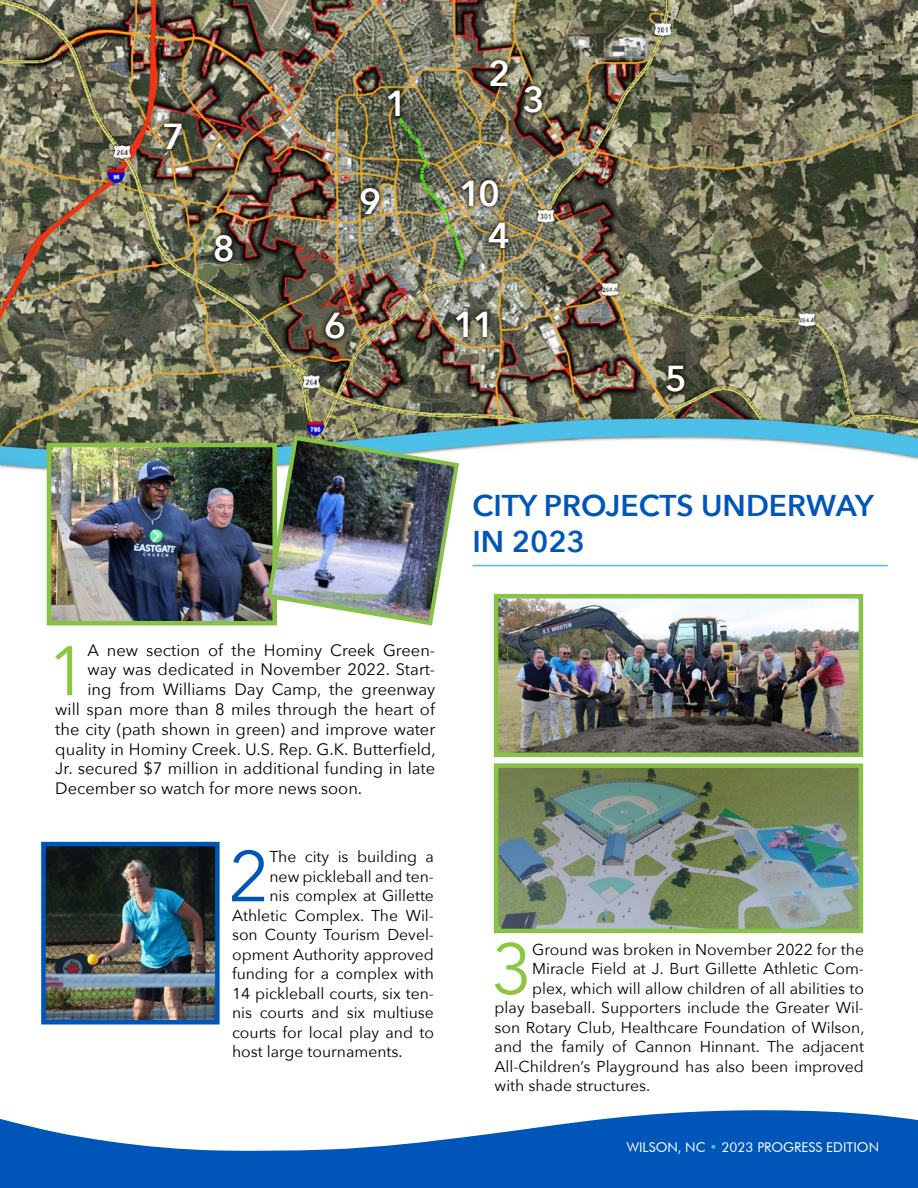
<style>
.page{position:relative;width:918px;height:1188px;background:#fff}
.page>*{position:absolute;margin:0;border:0;box-sizing:border-box;transform-origin:0 0}
.t1{font:70.8px "Avenir Next";color:#8bc741}
.t2{font:70.8px "Avenir Next";color:#0056b8}
.t3{font:69.15px "Avenir Next";color:#8bc741}
.t4{font:600 36px "Avenir Next";color:#fff}
.t5{font:600 30px/36px "Avenir Next";color:#0056b8}
.t6{font:16.5px "Avenir Next";color:#000}
.t7{font:15.75px "Avenir Next";color:#000}
.t8{font:13.5px "Futura BT";color:#fff}
.s1{color:#4cc0e7}
</style>
<div class="page">
<svg style="left:0;top:1110px;width:918px;height:78px;fill:#0055b8"></svg>
<img style="left:0;top:0;width:918px;height:486px">
<div style="left:383px;top:85px;width:23px;height:37px;background:#000;opacity:.75"></div>
<div style="left:485px;top:54px;width:29px;height:37px;background:#000;opacity:.75"></div>
<div style="left:518px;top:81px;width:29px;height:37px;background:#000;opacity:.75"></div>
<div style="left:483px;top:217px;width:31px;height:36px;background:#000;opacity:.75"></div>
<div style="left:456px;top:174px;width:48px;height:38px;background:#000;opacity:.75"></div>
<div style="left:355px;top:183px;width:30px;height:37px;background:#000;opacity:.75"></div>
<div style="left:158px;top:118px;width:29px;height:37px;background:#000;opacity:.75"></div>
<div style="left:209px;top:229px;width:29px;height:38px;background:#000;opacity:.75"></div>
<div style="left:320px;top:308px;width:30px;height:37px;background:#000;opacity:.75"></div>
<div style="left:451px;top:307px;width:42px;height:36px;background:#000;opacity:.75"></div>
<div style="left:661px;top:361px;width:29px;height:37px;background:#000;opacity:.75"></div>
<hr style="left:472px;top:565px;width:416px;height:1px;background:#4cc0e9">
<img style="left:52px;top:448px;width:213px;height:172px">
<div style="left:47px;top:443px;width:230px;height:182px;border:4px solid #87c148"></div>
<img style="left:499px;top:599px;width:359px;height:153px">
<div style="left:494px;top:594px;width:369px;height:163px;border:4px solid #87c148"></div>
<img style="left:499px;top:768px;width:359px;height:160px">
<div style="left:494px;top:763px;width:369px;height:170px;border:4px solid #87c148"></div>
<img style="left:46px;top:847px;width:169px;height:173px">
<div style="left:41px;top:842px;width:179px;height:183px;border:4px solid #0056b8"></div>
<img style="left:265px;top:433px;width:196px;height:193px">
<h3 class="t4" style="left:162px;top:106px;width:23px">7</h3>
<h3 class="t4" style="left:213px;top:217px;width:23px">8</h3>
<h3 class="t4" style="left:386px;top:73px;width:23px">1</h3>
<h3 class="t4" style="left:488px;top:42px;width:23px">2</h3>
<h3 class="t4" style="left:523px;top:69px;width:23px">3</h3>
<h3 class="t4" style="left:359px;top:171px;width:23px">9</h3>
<h3 class="t4" style="left:459px;top:162px;width:43px">10</h3>
<h3 class="t4" style="left:488px;top:204px;width:23px">4</h3>
<h3 class="t4" style="left:324px;top:295px;width:23px">6</h3>
<h3 class="t4" style="left:454px;top:294px;width:43px">11</h3>
<h3 class="t4" style="left:665px;top:348px;width:23px">5</h3>
<h3 class="t5" style="left:472px;top:487px;width:403px">CITY PROJECTS UNDERWAY<br>IN 2023</h3>
<h2 class="t3" style="left:47px;top:613px;width:42px">1</h2>
<p class="t6" style="left:88px;top:636px;width:349px">A new section of the Hominy Creek Green-</p>
<p class="t6" style="left:88px;top:656px;width:349px">way was dedicated in November 2022. Start-</p>
<p class="t6" style="left:88px;top:675px;width:349px">ing from Williams Day Camp, the greenway</p>
<p class="t6" style="left:55px;top:695px;width:381px">will span more than 8 miles through the heart of</p>
<p class="t6" style="left:55px;top:715px;width:381px">the city (path shown in green) and improve water</p>
<p class="t6" style="left:55px;top:735px;width:382px">quality in Hominy Creek. U.S. Rep. G.K. Butterfield,</p>
<p class="t6" style="left:55px;top:755px;width:382px">Jr. secured $7 million in additional funding in late</p>
<p class="t6" style="left:55px;top:774px;width:308px">December so watch for more news soon.</p>
<h1 class="t2" style="left:228px;top:817px;width:43px">2</h1>
<p class="t7" style="left:270px;top:844px;width:166px">The city is building a</p>
<p class="t7" style="left:270px;top:863px;width:166px">new pickleball and ten-</p>
<p class="t7" style="left:270px;top:883px;width:166px">nis complex at Gillette</p>
<p class="t7" style="left:232px;top:902px;width:203px">Athletic Complex. The Wil-</p>
<p class="t7" style="left:232px;top:922px;width:203px">son County Tourism Devel-</p>
<p class="t7" style="left:232px;top:941px;width:203px">opment Authority approved</p>
<p class="t7" style="left:232px;top:961px;width:203px">funding for a complex with</p>
<p class="t7" style="left:232px;top:980px;width:203px">14 pickleball courts, six ten-</p>
<p class="t7" style="left:232px;top:1000px;width:203px">nis courts and six multiuse</p>
<p class="t7" style="left:232px;top:1019px;width:203px">courts for local play and to</p>
<p class="t7" style="left:232px;top:1039px;width:172px">host large tournaments.</p>
<h1 class="t1" style="left:491px;top:909px;width:43px">3</h1>
<p class="t7" style="left:532px;top:936px;width:333px">Ground was broken in November 2022 for the</p>
<p class="t7" style="left:532px;top:955px;width:333px">Miracle Field at J. Burt Gillette Athletic Com-</p>
<p class="t7" style="left:532px;top:975px;width:333px">plex, which will allow children of all abilities to</p>
<p class="t7" style="left:495px;top:994px;width:371px">play baseball. Supporters include the Greater Wil-</p>
<p class="t7" style="left:495px;top:1014px;width:371px">son Rotary Club, Healthcare Foundation of Wilson,</p>
<p class="t7" style="left:495px;top:1033px;width:371px">and the family of Cannon Hinnant. The adjacent</p>
<p class="t7" style="left:495px;top:1053px;width:371px">All-Children’s Playground has also been improved</p>
<p class="t7" style="left:495px;top:1072px;width:157px">with shade structures.</p>
<p class="t8" style="left:627px;top:1139px;width:254px">WILSON, NC <span class="s1">•</span> 2023 PROGRESS EDITION</p>
</div>
